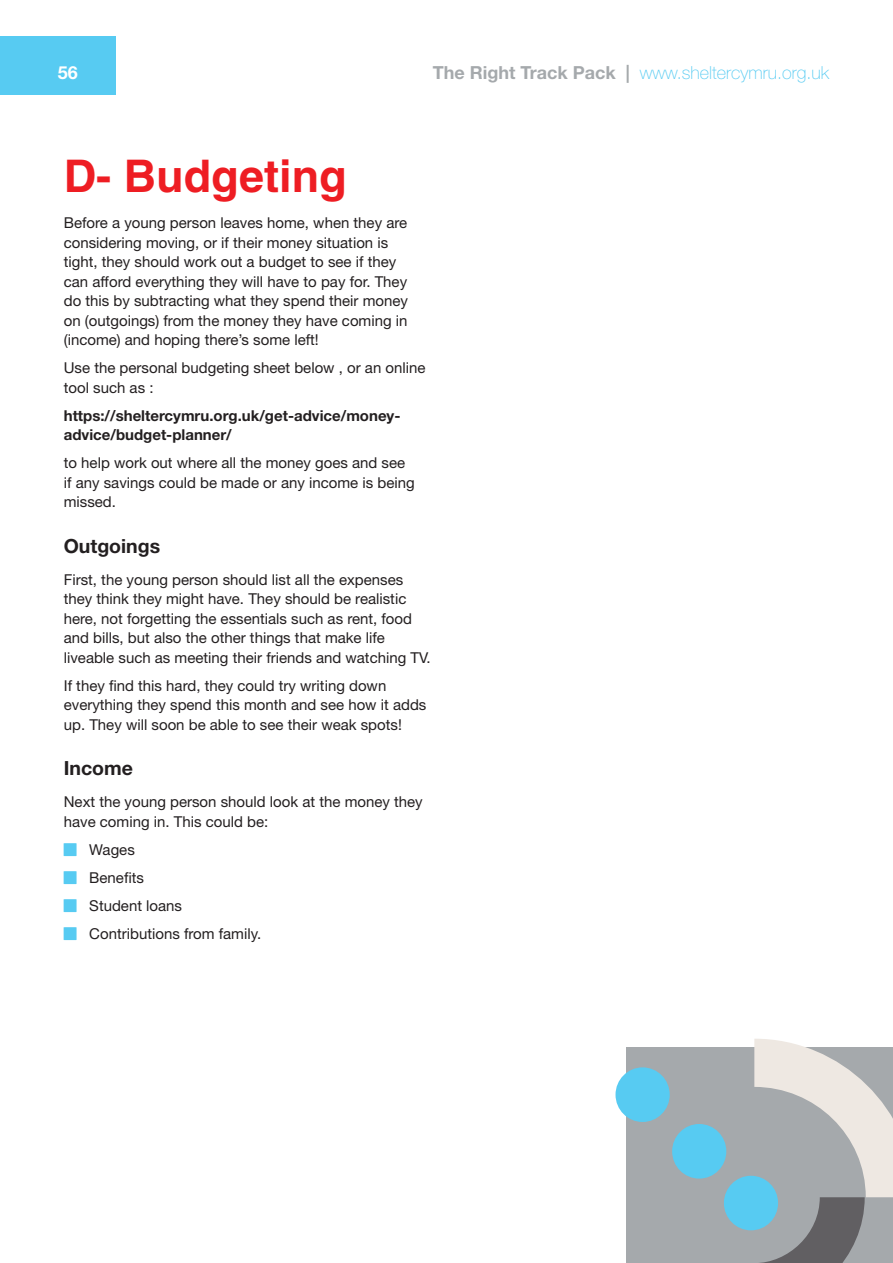
<style>
.page{position:relative;width:893px;height:1263px;background:#fff}
.page>*{position:absolute;margin:0;border:0;box-sizing:border-box;transform-origin:0 0}
.t1{font:700 45px "Helvetica LT Std";color:#ee1d23}
.t2{font:700 19.5px "Helvetica Neue LT Std";color:#231f20}
.t3{font:100 18px "Helvetica Neue LT Pro";color:#57cbf2}
.t4{font:700 18px "Helvetica Neue";color:#fff}
.t5{font:15px/19.5px "Helvetica Neue LT Pro";color:#231f20}
.t6{font:700 15px/19.5px "Helvetica Neue LT Pro";color:#231f20}
.s1{font-family:"Helvetica Neue";font-weight:700;color:#a5a9ac}
</style>
<div class="page">
<div style="left:0;top:36px;width:116px;height:58px;background:#57cbf2"></div>
<div style="left:626px;top:1047px;width:267px;height:216px;background:#a5a9ac"></div>
<svg style="left:754px;top:1039px;width:139px;height:224px"></svg>
<div style="left:672px;top:1124px;width:54px;height:54px;background:#57cbf2;border-radius:50%"></div>
<div style="left:615px;top:1067px;width:55px;height:55px;background:#57cbf2;border-radius:50%"></div>
<div style="left:724px;top:1176px;width:54px;height:54px;background:#57cbf2;border-radius:50%"></div>
<p class="t4" style="left:58px;top:61px;width:22px">56</p>
<p class="t3" style="left:433px;top:62px;width:398px"><span class="s1">The Right Track Pack |</span> www.sheltercymru.org.uk</p>
<h1 class="t1" style="left:64px;top:148px;width:284px">D- Budgeting</h1>
<p class="t5" style="left:64px;top:213px;width:346px">Before a young person leaves home, when they are considering moving, or if their money situation is tight, they should work out a budget to see if they can afford everything they will have to pay for. They do this by subtracting what they spend their money on (outgoings) from the money they have coming in (income) and hoping there’s some left!</p>
<p class="t5" style="left:64px;top:358px;width:363px">Use the personal budgeting sheet below , or an online tool such as :</p>
<p class="t6" style="left:64px;top:405px;width:338px">https://sheltercymru.org.uk/get-advice/money&shy;advice/budget-planner/</p>
<p class="t5" style="left:64px;top:453px;width:352px">to help work out where all the money goes and see if any savings could be made or any income is being missed.</p>
<h2 class="t2" style="left:64px;top:534px;width:98px">Outgoings</h2>
<p class="t5" style="left:64px;top:569px;width:368px">First, the young person should list all the expenses they think they might have. They should be realistic here, not forgetting the essentials such as rent, food and bills, but also the other things that make life liveable such as meeting their friends and watching TV.</p>
<p class="t5" style="left:64px;top:675px;width:364px">If they find this hard, they could try writing down everything they spend this month and see how it adds up. They will soon be able to see their weak spots!</p>
<h2 class="t2" style="left:64px;top:756px;width:71px">Income</h2>
<p class="t5" style="left:64px;top:792px;width:360px">Next the young person should look at the money they have coming in. This could be:</p>
<p class="t5" style="left:89px;top:835px;width:173px;line-height:28px">Wages<br>Benefits<br>Student loans<br>Contributions from family.</p>
</div>
